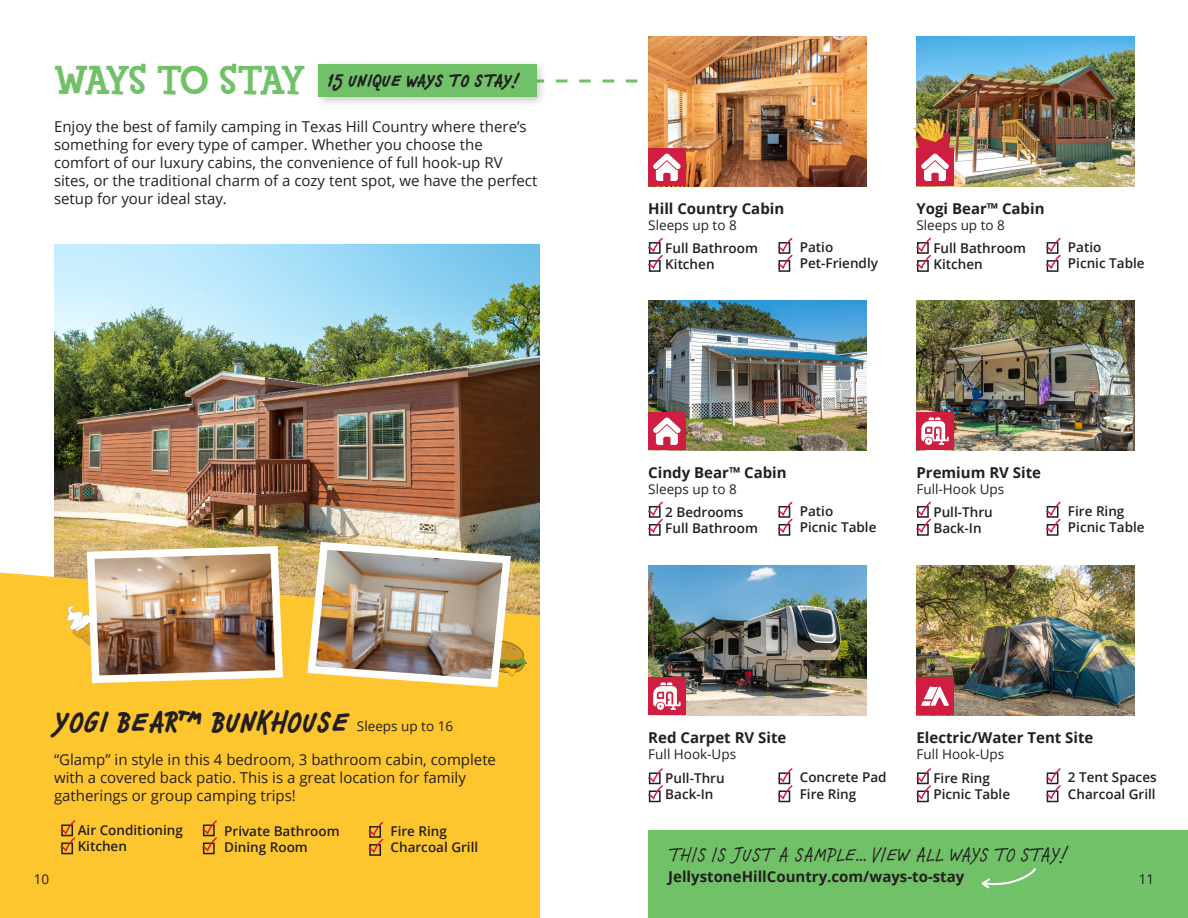
<style>
.page{position:relative;width:1188px;height:918px;background:#fff}
.page>*{position:absolute;margin:0;border:0;box-sizing:border-box;transform-origin:0 0}
.t1{font:800 42px "Fink";letter-spacing:-.075em;color:#71c168}
.t2{font:italic 700 30px "Chauncy Pro";letter-spacing:.015em;color:#231f20}
.t3{font:italic 21px "Chauncy Pro";letter-spacing:.015em;color:#231f20}
.t4{font:italic 700 18px "Chauncy Pro";letter-spacing:.015em;color:#231f20}
.t5{font:15px/18px "Open Sans";color:#231f20}
.t6{font:700 15px "Open Sans";color:#231f20}
.t7{font:600 13.5px "Open Sans";color:#231f20}
.t8{font:13.5px "Open Sans";color:#231f20}
</style>
<div class="page">
<img style="left:54px;top:245px;width:486px;height:328px">
<div style="left:0;top:573px;width:540px;height:345px;background:#fec62e"></div>
<svg style="left:555px;top:80px;width:83px;height:2px"></svg>
<img style="left:66px;top:542px;width:221px;height:145px">
<img style="left:303px;top:538px;width:224px;height:153px">
<img style="left:648px;top:36px;width:218px;height:150px">
<img style="left:648px;top:300px;width:218px;height:150px">
<img style="left:648px;top:565px;width:218px;height:150px">
<img style="left:916px;top:36px;width:218px;height:150px">
<img style="left:916px;top:300px;width:218px;height:150px">
<img style="left:916px;top:565px;width:218px;height:150px">
<div style="left:649px;top:260px;width:12px;height:12px;border:2px solid #231f20"></div>
<div style="left:649px;top:524px;width:12px;height:12px;border:2px solid #231f20"></div>
<div style="left:649px;top:790px;width:12px;height:12px;border:2px solid #231f20"></div>
<div style="left:61px;top:843px;width:12px;height:11px;border:2px solid #231f20"></div>
<div style="left:917px;top:260px;width:12px;height:12px;border:2px solid #231f20"></div>
<div style="left:917px;top:524px;width:12px;height:12px;border:2px solid #231f20"></div>
<div style="left:917px;top:790px;width:12px;height:12px;border:2px solid #231f20"></div>
<div style="left:779px;top:260px;width:11px;height:12px;border:2px solid #231f20"></div>
<div style="left:779px;top:524px;width:11px;height:12px;border:2px solid #231f20"></div>
<div style="left:779px;top:790px;width:11px;height:12px;border:2px solid #231f20"></div>
<div style="left:203px;top:843px;width:12px;height:11px;border:2px solid #231f20"></div>
<div style="left:369px;top:844px;width:12px;height:12px;border:2px solid #231f20"></div>
<div style="left:1047px;top:260px;width:11px;height:12px;border:2px solid #231f20"></div>
<div style="left:1047px;top:524px;width:11px;height:12px;border:2px solid #231f20"></div>
<div style="left:1047px;top:790px;width:11px;height:12px;border:2px solid #231f20"></div>
<svg style="left:648px;top:237px;width:15px;height:33px"></svg>
<svg style="left:648px;top:501px;width:15px;height:33px"></svg>
<svg style="left:648px;top:768px;width:15px;height:33px"></svg>
<svg style="left:59px;top:819px;width:18px;height:34px"></svg>
<svg style="left:916px;top:237px;width:15px;height:33px"></svg>
<svg style="left:916px;top:501px;width:15px;height:33px"></svg>
<svg style="left:916px;top:768px;width:15px;height:33px"></svg>
<svg style="left:777px;top:237px;width:16px;height:33px"></svg>
<svg style="left:777px;top:501px;width:16px;height:33px"></svg>
<svg style="left:777px;top:768px;width:16px;height:33px"></svg>
<svg style="left:201px;top:819px;width:17px;height:34px"></svg>
<svg style="left:367px;top:820px;width:18px;height:34px"></svg>
<svg style="left:1045px;top:237px;width:16px;height:33px"></svg>
<svg style="left:1045px;top:501px;width:16px;height:33px"></svg>
<svg style="left:1046px;top:768px;width:15px;height:33px"></svg>
<div style="left:648px;top:148px;width:38px;height:38px;background:#d01e43"></div>
<svg style="left:653px;top:153px;width:28px;height:28px"></svg>
<div style="left:648px;top:412px;width:38px;height:38px;background:#d01e43"></div>
<svg style="left:653px;top:417px;width:28px;height:28px"></svg>
<div style="left:916px;top:148px;width:38px;height:38px;background:#d01e43"></div>
<svg style="left:913px;top:118px;width:38px;height:63px"></svg>
<div style="left:916px;top:412px;width:38px;height:38px;background:#d01e43"></div>
<svg style="left:921px;top:417px;width:28px;height:28px"></svg>
<div style="left:648px;top:677px;width:38px;height:38px;background:#d01e43"></div>
<svg style="left:653px;top:682px;width:28px;height:28px"></svg>
<div style="left:916px;top:677px;width:38px;height:38px;background:#d01e43"></div>
<svg style="left:921px;top:687px;width:28px;height:19px"></svg>
<div style="left:648px;top:830px;width:540px;height:88px;background:#71c168"></div>
<div style="left:313px;top:59px;width:235px;height:49px;background:#231f20;opacity:.25"></div>
<div style="left:319px;top:64px;width:218px;height:33px;background:#71c168"></div>
<svg style="left:982px;top:868px;width:54px;height:20px"></svg>
<p class="t1" style="left:54px;top:54px;width:253px">WAYS TO STAY</p>
<p class="t4" style="left:328px;top:69px;width:193px">15 UNIQUE WAYS TO STAY!</p>
<p class="t5" style="left:54px;top:118px;width:485px">Enjoy the best of family camping in Texas Hill Country where there’s something for every type of camper. Whether you choose the comfort of our luxury cabins, the convenience of full hook-up RV sites, or the traditional charm of a cozy tent spot, we have the perfect setup for your ideal stay.</p>
<p class="t2" style="left:54px;top:703px;width:296px">YOGI BEAR™ BUNKHOUSE</p>
<p class="t8" style="left:357px;top:717px;width:98px">Sleeps up to 16</p>
<p class="t5" style="left:54px;top:750px;width:444px">“Glamp” in style in this 4 bedroom, 3 bathroom cabin, complete with a covered back patio. This is a great location for family gatherings or group camping trips!</p>
<p class="t8" style="left:34px;top:870px;width:17px">10</p>
<p class="t7" style="left:78px;top:821px;width:107px">Air Conditioning</p>
<p class="t7" style="left:78px;top:837px;width:51px">Kitchen</p>
<p class="t7" style="left:224px;top:822px;width:117px">Private Bathroom</p>
<p class="t7" style="left:224px;top:838px;width:85px">Dining Room</p>
<p class="t7" style="left:391px;top:822px;width:58px">Fire Ring</p>
<p class="t7" style="left:391px;top:838px;width:89px">Charcoal Grill</p>
<p class="t6" style="left:648px;top:198px;width:137px">Hill Country Cabin</p>
<p class="t8" style="left:648px;top:216px;width:90px">Sleeps up to 8</p>
<p class="t7" style="left:665px;top:238px;width:94px">Full Bathroom</p>
<p class="t7" style="left:665px;top:255px;width:51px">Kitchen</p>
<p class="t7" style="left:800px;top:238px;width:35px">Patio</p>
<p class="t7" style="left:800px;top:254px;width:80px">Pet-Friendly</p>
<p class="t6" style="left:916px;top:198px;width:130px">Yogi Bear™ Cabin</p>
<p class="t8" style="left:916px;top:216px;width:90px">Sleeps up to 8</p>
<p class="t7" style="left:933px;top:238px;width:94px">Full Bathroom</p>
<p class="t7" style="left:933px;top:255px;width:51px">Kitchen</p>
<p class="t7" style="left:1068px;top:238px;width:35px">Patio</p>
<p class="t7" style="left:1068px;top:254px;width:78px">Picnic Table</p>
<p class="t6" style="left:648px;top:462px;width:140px">Cindy Bear™ Cabin</p>
<p class="t8" style="left:648px;top:480px;width:90px">Sleeps up to 8</p>
<p class="t7" style="left:665px;top:502px;width:80px">2 Bedrooms</p>
<p class="t7" style="left:665px;top:519px;width:94px">Full Bathroom</p>
<p class="t7" style="left:800px;top:502px;width:35px">Patio</p>
<p class="t7" style="left:800px;top:518px;width:78px">Picnic Table</p>
<p class="t6" style="left:916px;top:462px;width:126px">Premium RV Site</p>
<p class="t8" style="left:916px;top:480px;width:89px">Full-Hook Ups</p>
<p class="t7" style="left:933px;top:502px;width:61px">Pull-Thru</p>
<p class="t7" style="left:933px;top:519px;width:50px">Back-In</p>
<p class="t7" style="left:1068px;top:502px;width:58px">Fire Ring</p>
<p class="t7" style="left:1068px;top:518px;width:78px">Picnic Table</p>
<p class="t6" style="left:648px;top:727px;width:140px">Red Carpet RV Site</p>
<p class="t8" style="left:648px;top:745px;width:89px">Full Hook-Ups</p>
<p class="t7" style="left:665px;top:769px;width:61px">Pull-Thru</p>
<p class="t7" style="left:665px;top:785px;width:50px">Back-In</p>
<p class="t7" style="left:800px;top:768px;width:88px">Concrete Pad</p>
<p class="t7" style="left:800px;top:784px;width:58px">Fire Ring</p>
<p class="t6" style="left:916px;top:727px;width:179px">Electric/Water Tent Site</p>
<p class="t8" style="left:916px;top:745px;width:89px">Full Hook-Ups</p>
<p class="t7" style="left:933px;top:769px;width:58px">Fire Ring</p>
<p class="t7" style="left:933px;top:785px;width:78px">Picnic Table</p>
<p class="t7" style="left:1068px;top:768px;width:90px">2 Tent Spaces</p>
<p class="t7" style="left:1068px;top:784px;width:89px">Charcoal Grill</p>
<p class="t3" style="left:668px;top:842px;width:402px">THIS IS JUST A SAMPLE... VIEW ALL WAYS TO STAY!</p>
<p class="t6" style="left:668px;top:866px;width:298px">JellystoneHillCountry.com/ways-to-stay</p>
<p class="t8" style="left:1139px;top:870px;width:17px">11</p>
</div>
